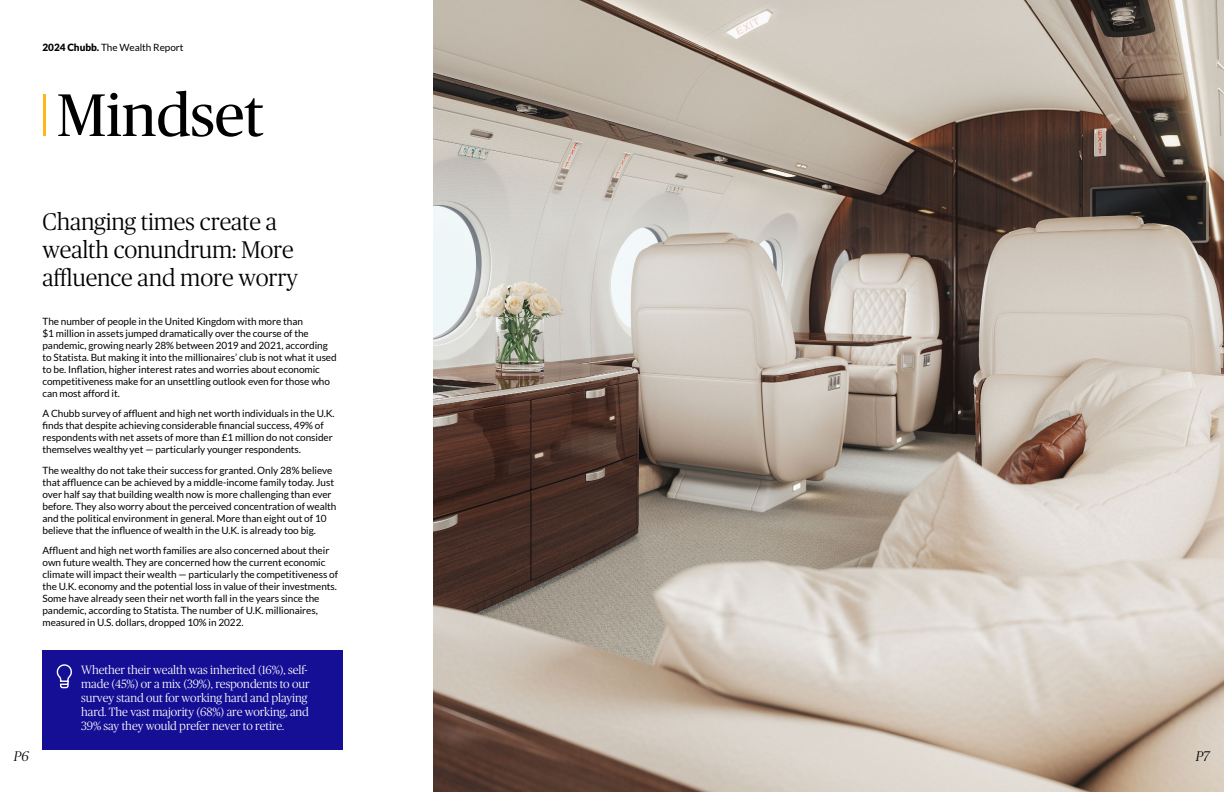
<style>
.page{position:relative;width:1224px;height:792px;background:#fff}
.page>*{position:absolute;margin:0;border:0;box-sizing:border-box;transform-origin:0 0}
.Pg_6_Title{font:60px "Chubb Publico";letter-spacing:-.005em;color:#000}
.Pg_6_H1{font:300 24px/28px "Chubb Publico";letter-spacing:-.005em;color:#000}
.t1{font:italic 300 14px "Chubb Publico";color:#000}
.Pg_6_Call_Out{font:300 12px/14px "Chubb Publico";letter-spacing:-.005em;color:#fff}
.Pg_6_body{font:10px/12px "Lato";letter-spacing:-.005em;color:#000}
.s1{font-weight:900}
</style>
<div class="page">
<hr style="left:43px;top:94px;width:3px;height:42px;background:#ffb617">
<div style="left:43px;top:650px;width:300px;height:99px;background:#150f96"></div>
<svg style="left:56px;top:664px;width:16px;height:25px"></svg>
<img style="left:433px;top:0;width:791px;height:792px">
<p class="Pg_6_body" style="left:43px;top:41px;width:143px"><span class="s1">2024 Chubb.</span> The Wealth Report</p>
<h1 class="Pg_6_Title" style="left:57px;top:73px;width:208px">Mindset</h1>
<h1 class="Pg_6_H1" style="left:43px;top:206px;width:257px">Changing times create a wealth conundrum: More affluence and more worry</h1>
<p class="Pg_6_body" style="left:43px;top:315px;width:296px">The number of people in the United Kingdom with more than<br>$1 million in assets jumped dramatically over the course of the pandemic, growing nearly 28% between 2019 and 2021, according to Statista. But making it into the millionaires’ club is not what it used to be. Inflation, higher interest rates and worries about economic competitiveness make for an unsettling outlook even for those who can most afford it.</p>
<p class="Pg_6_body" style="left:43px;top:407px;width:294px">A Chubb survey of affluent and high net worth individuals in the U.K. finds that despite achieving considerable financial success, 49% of respondents with net assets of more than £1 million do not consider themselves wealthy yet — particularly younger respondents.</p>
<p class="Pg_6_body" style="left:43px;top:464px;width:296px">The wealthy do not take their success for granted. Only 28% believe that affluence can be achieved by a middle-income family today. Just over half say that building wealth now is more challenging than ever before. They also worry about the perceived concentration of wealth and the political environment in general. More than eight out of 10 believe that the influence of wealth in the U.K. is already too big.</p>
<p class="Pg_6_body" style="left:43px;top:544px;width:297px">Affluent and high net worth families are also concerned about their own future wealth. They are concerned how the current economic climate will impact their wealth — particularly the competitiveness of the U.K. economy and the potential loss in value of their investments.<br>Some have already seen their net worth fall in the years since the pandemic, according to Statista. The number of U.K. millionaires, measured in U.S. dollars, dropped 10% in 2022.</p>
<h1 class="Pg_6_Call_Out" style="left:81px;top:662px;width:230px">Whether their wealth was inherited (16%), self&shy;made (45%) or a mix (39%), respondents to our survey stand out for working hard and playing hard. The vast majority (68%) are working, and 39% say they would prefer never to retire.</h1>
<h3 class="t1" style="left:14px;top:746px;width:16px">P6</h3>
<h3 class="t1" style="left:1196px;top:746px;width:15px">P7</h3>
</div>
